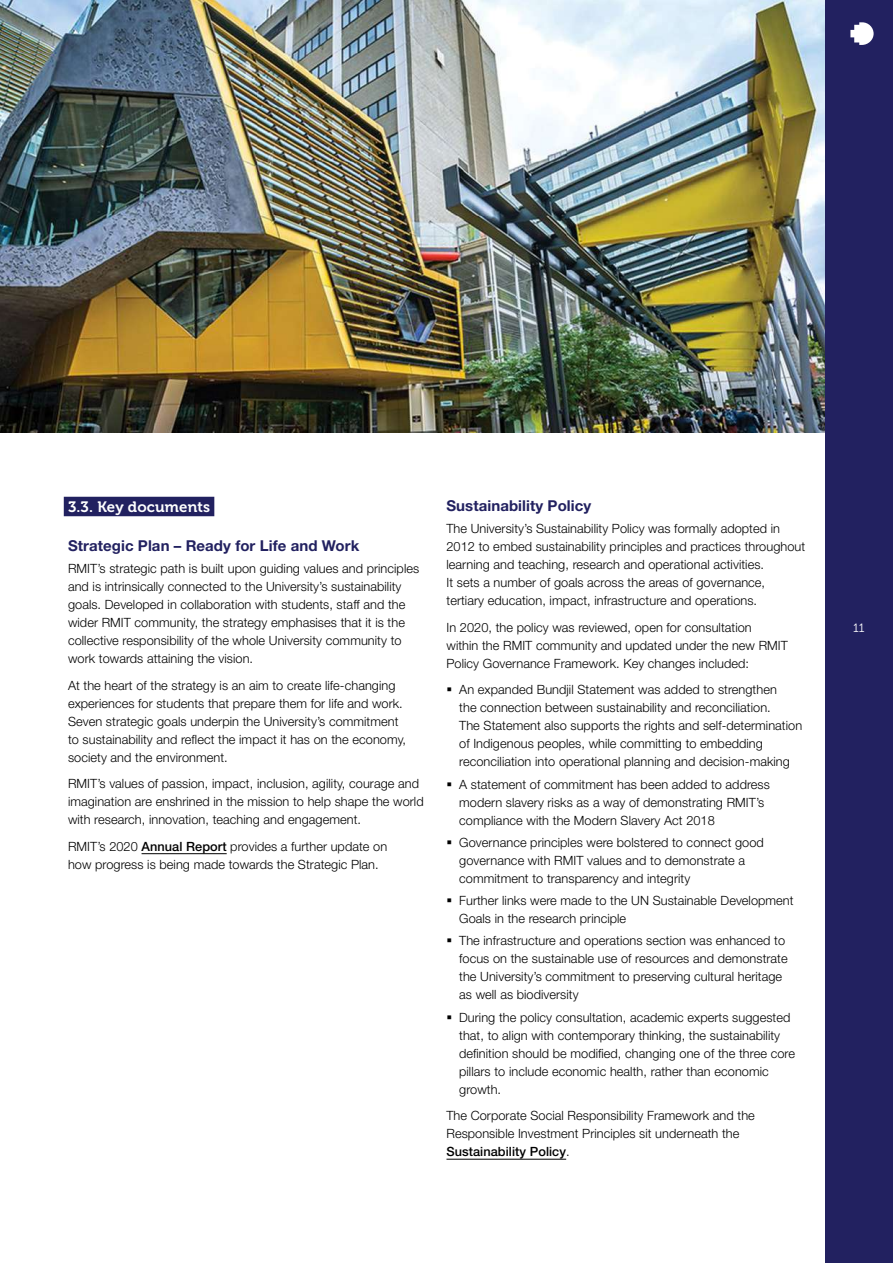
<style>
.page{position:relative;width:893px;height:1263px;background:#fff}
.page>*{position:absolute;margin:0;border:0;box-sizing:border-box;transform-origin:0 0}
.t1{font:700 15px "Helvetica Neue LT Std";letter-spacing:.005em;color:#222160}
.t2{font:15px "Museo 700";letter-spacing:.01em;color:#fff}
.t3{font:300 12.75px/18px "Helvetica Neue LT Std";letter-spacing:.005em;color:#000}
.t4{font:12px "Museo 300";color:#fff}
.s1{font-weight:500}
</style>
<div class="page">
<div style="left:825px;top:0;width:68px;height:1263px;background:#222160"></div>
<div style="left:64px;top:497px;width:150px;height:19px;background:#222160"></div>
<hr style="left:142px;top:853px;width:85px;height:1px;background:#000">
<hr style="left:446px;top:1159px;width:120px;height:1px;background:#000">
<img style="left:0;top:0;width:825px;height:432px">
<svg style="left:850px;top:22px;width:24px;height:23px"></svg>
<p class="t2" style="left:68px;top:498px;width:144px">3.3. Key documents</p>
<p class="t1" style="left:68px;top:536px;width:293px">Strategic Plan – Ready for Life and Work</p>
<p class="t3" style="left:68px;top:559px;width:353px">RMIT’s strategic path is built upon guiding values and principles and is intrinsically connected to the University’s sustainability goals. Developed in collaboration with students, staff and the wider RMIT community, the strategy emphasises that it is the collective responsibility of the whole University community to work towards attaining the vision.</p>
<p class="t3" style="left:68px;top:676px;width:340px">At the heart of the strategy is an aim to create life-changing experiences for students that prepare them for life and work.<br>Seven strategic goals underpin the University’s commitment to sustainability and reflect the impact it has on the economy, society and the environment.</p>
<p class="t3" style="left:68px;top:774px;width:357px">RMIT’s values of passion, impact, inclusion, agility, courage and imagination are enshrined in the mission to help shape the world with research, innovation, teaching and engagement.</p>
<p class="t3" style="left:68px;top:837px;width:321px">RMIT’s 2020 <span class="s1">Annual Report</span> provides a further update on how progress is being made towards the Strategic Plan.</p>
<p class="t1" style="left:446px;top:496px;width:146px">Sustainability Policy</p>
<p class="t3" style="left:446px;top:519px;width:360px">The University’s Sustainability Policy was formally adopted in 2012 to embed sustainability principles and practices throughout learning and teaching, research and operational activities.<br>It sets a number of goals across the areas of governance, tertiary education, impact, infrastructure and operations.</p>
<p class="t3" style="left:446px;top:618px;width:343px">In 2020, the policy was reviewed, open for consultation<br>within the RMIT community and updated under the new RMIT<br>Policy Governance Framework. Key changes included:</p>
<p class="t3" style="left:459px;top:681px;width:344px">An expanded Bundjil Statement was added to strengthen<br>the connection between sustainability and reconciliation.<br>The Statement also supports the rights and self-determination of Indigenous peoples, while committing to embedding reconciliation into operational planning and decision-making</p>
<p class="t3" style="left:459px;top:775px;width:312px">A statement of commitment has been added to address modern slavery risks as a way of demonstrating RMIT’s compliance with the Modern Slavery Act 2018</p>
<p class="t3" style="left:459px;top:833px;width:306px">Governance principles were bolstered to connect good governance with RMIT values and to demonstrate a commitment to transparency and integrity</p>
<p class="t3" style="left:459px;top:891px;width:336px">Further links were made to the UN Sustainable Development<br>Goals in the research principle</p>
<p class="t3" style="left:459px;top:932px;width:330px">The infrastructure and operations section was enhanced to focus on the sustainable use of resources and demonstrate the University’s commitment to preserving cultural heritage as well as biodiversity</p>
<p class="t3" style="left:459px;top:1008px;width:337px">During the policy consultation, academic experts suggested that, to align with contemporary thinking, the sustainability definition should be modified, changing one of the three core pillars to include economic health, rather than economic growth.</p>
<p class="t3" style="left:446px;top:1106px;width:310px">The Corporate Social Responsibility Framework and the<br>Responsible Investment Principles sit underneath the<br><span class="s1">Sustainability Policy</span>.</p>
<p class="t4" style="left:853px;top:621px;width:13px">11</p>
</div>
